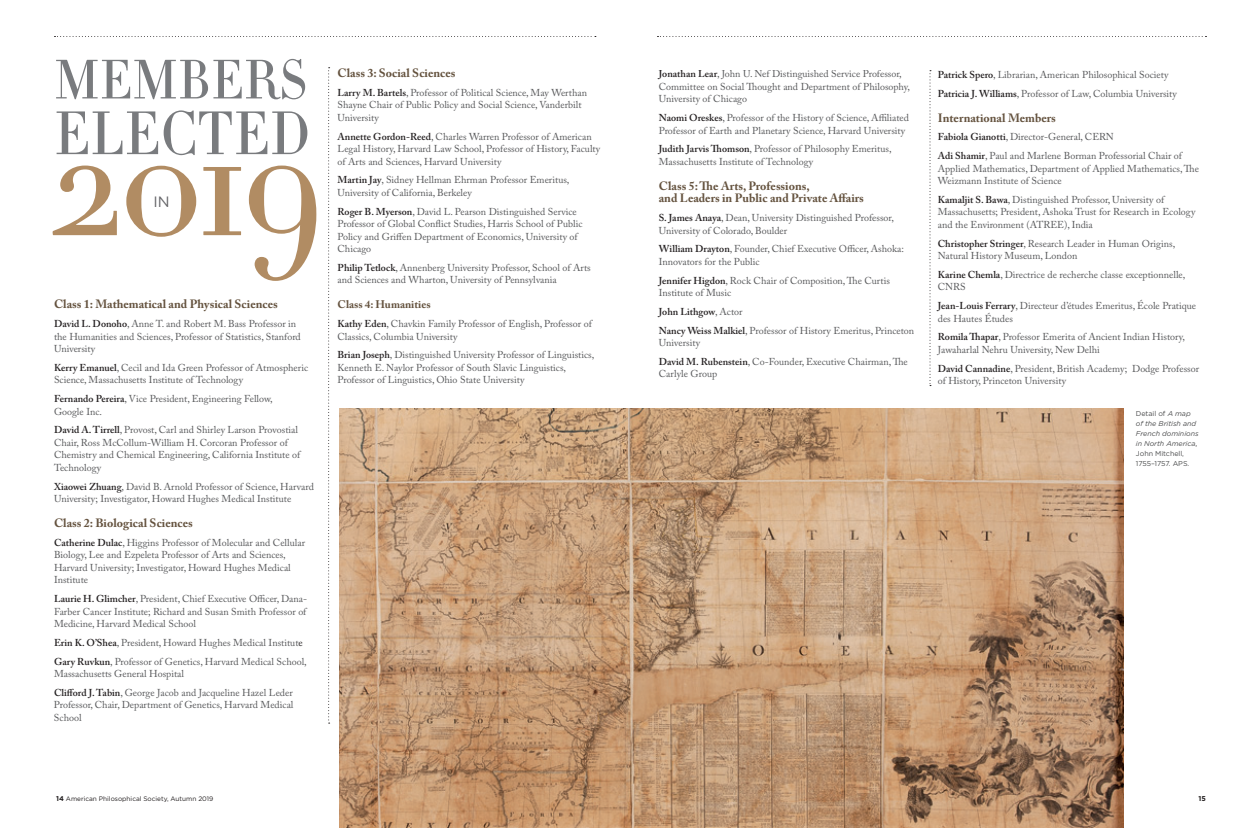
<style>
.page{position:relative;width:1260px;height:828px;background:#fff}
.page>*{position:absolute;margin:0;border:0;box-sizing:border-box;transform-origin:0 0}
.t1{font:160px "Didot HTF L06 Light";color:#b18c63}
.t2{font:60.2px "Didot HTF L06 Light";color:#797b7e}
.t3{font:54.5px "Didot HTF L06 Light";color:#797b7e}
.t4{font:15px "Gotham";color:#636366}
.t5{font:700 12px/12.5px "Adobe Caslon Pro";color:#64523e}
.t6{font:700 11px "Adobe Caslon Pro";color:#64523e}
.t7{font:10px/12.5px "Adobe Caslon Pro";color:#57585a}
.t8{font:italic 7px/10px "Gotham";letter-spacing:-.005em;color:#4b4c4d}
.t9{font:700 7px "Gotham";color:#231f20}
.t10{font:6.5px "Gotham";color:#231f20}
.s1{font-weight:600;color:#231f20}
.s2{color:#231f20}
.s3{font-weight:700;font-size:7px}
.s4{font-style:normal}
.s5{font-style:normal;color:#231f20}
</style>
<div class="page">
<svg style="left:657px;top:36px;width:549px;height:1px"></svg>
<svg style="left:54px;top:36px;width:542px;height:1px"></svg>
<svg style="left:328px;top:67px;width:2px;height:657px"></svg>
<svg style="left:930px;top:70px;width:1px;height:316px"></svg>
<img style="left:339px;top:409px;width:785px;height:419px">
<h3 class="t3" style="left:54px;top:46px;width:221px">MEMBERS</h3>
<h2 class="t2" style="left:54px;top:96px;width:249px">ELECTED</h2>
<h1 class="t1" style="left:48px;top:81px;width:278px">2019</h1>
<h3 class="t4" style="left:154px;top:193px;width:15px">In</h3>
<p class="t5" style="left:54px;top:298px;width:225px">Class 1: Mathematical and Physical Sciences</p>
<p class="t7" style="left:54px;top:318px;width:248px"><span class="s1">David L. Donoho</span>, Anne T. and Robert M. Bass Professor in the Humanities and Sciences, Professor of Statistics, Stanford<br>University</p>
<p class="t7" style="left:54px;top:361px;width:256px"><span class="s1">Kerry Emanuel</span>, Cecil and Ida Green Professor of Atmospheric<br>Science, Massachusetts Institute of Technology</p>
<p class="t7" style="left:54px;top:393px;width:220px"><span class="s1">Fernando Pereira</span>, Vice President, Engineering Fellow,<br>Google Inc.</p>
<p class="t7" style="left:54px;top:424px;width:248px"><span class="s1">David A. Tirrell</span>, Provost, Carl and Shirley Larson Provostial Chair, Ross McCollum-William H. Corcoran Professor of Chemistry and Chemical Engineering, California Institute of Technology</p>
<p class="t7" style="left:54px;top:480px;width:261px"><span class="s1">Xiaowei Zhuang</span>, David B. Arnold Professor of Science, Harvard<br>University; Investigator, Howard Hughes Medical Institute</p>
<p class="t5" style="left:54px;top:517px;width:140px">Class 2: Biological Sciences</p>
<p class="t7" style="left:54px;top:536px;width:253px"><span class="s1">Catherine Dulac</span>, Higgins Professor of Molecular and Cellular Biology, Lee and Ezpeleta Professor of Arts and Sciences, Harvard University; Investigator, Howard Hughes Medical Institute</p>
<p class="t7" style="left:54px;top:593px;width:255px;text-align:justify"><span class="s1">Laurie H. Glimcher</span>, President, Chief Executive Officer, Dana-Farber Cancer Institute; Richard and Susan Smith Professor of Medicine, Harvard Medical School</p>
<p class="t7" style="left:54px;top:633px;width:254px;line-height:18.8px"><span class="s1">Erin K. O’Shea</span>, President, Howard Hughes Medical Institut<span class="s2">e<br></span><span class="s1">Gary Ruvkun</span>, Professor of Genetics, Harvard Medical School,</p>
<p class="t7" style="left:54px;top:664px;width:240px;line-height:18.8px">Massachusetts General Hospital<br><span class="s1">Clifford J. Tabin</span>, George Jacob and Jacqueline Hazel Leder</p>
<p class="t7" style="left:54px;top:699px;width:241px">Professor, Chair, Department of Genetics, Harvard Medical<br>School</p>
<p class="t5" style="left:338px;top:67px;width:120px">Class 3: Social Sciences</p>
<p class="t7" style="left:338px;top:86px;width:251px"><span class="s1">Larry M. Bartels</span>, Professor of Political Science, May Werthan<br>Shayne Chair of Public Policy and Social Science, Vanderbilt<br>University</p>
<p class="t7" style="left:338px;top:130px;width:265px"><span class="s1">Annette Gordon-Reed</span>, Charles Warren Professor of American<br>Legal History, Harvard Law School, Professor of History, Faculty of Arts and Sciences, Harvard University</p>
<p class="t7" style="left:338px;top:174px;width:234px"><span class="s1">Martin Jay</span>, Sidney Hellman Ehrman Professor Emeritus,<br>University of California, Berkeley</p>
<p class="t7" style="left:338px;top:205px;width:246px"><span class="s1">Roger B. Myerson</span>, David L. Pearson Distinguished Service Professor of Global Conflict Studies, Harris School of Public Policy and Griffen Department of Economics, University of Chicago</p>
<p class="t7" style="left:338px;top:261px;width:255px"><span class="s1">Philip Tetlock</span>, Annenberg University Professor, School of Arts and Sciences and Wharton, University of Pennsylvania</p>
<p class="t6" style="left:338px;top:298px;width:95px">Class 4: Humanities</p>
<p class="t7" style="left:338px;top:318px;width:256px"><span class="s1">Kathy Eden</span>, Chavkin Family Professor of English, Professor of<br>Classics, Columbia University</p>
<p class="t7" style="left:338px;top:349px;width:258px"><span class="s1">Brian Joseph</span>, Distinguished University Professor of Linguistics,<br>Kenneth E. Naylor Professor of South Slavic Linguistics,<br>Professor of Linguistics, Ohio State University</p>
<p class="t10" style="left:56px;top:796px;width:159px"><span class="s3">14</span> American Philosophical Society, Autumn 2019</p>
<p class="t7" style="left:659px;top:68px;width:253px"><span class="s1">Jonathan Lear</span>, John U. Nef Distinguished Service Professor,<br>Committee on Social Thought and Department of Philosophy,<br>University of Chicago</p>
<p class="t7" style="left:659px;top:111px;width:252px"><span class="s1">Naomi Oreskes</span>, Professor of the History of Science, Affiliated<br>Professor of Earth and Planetary Science, Harvard University</p>
<p class="t7" style="left:659px;top:143px;width:234px"><span class="s1">Judith Jarvis Thomson</span>, Professor of Philosophy Emeritus,<br>Massachusetts Institute of Technology</p>
<p class="t5" style="left:659px;top:179px;width:207px">Class 5: The Arts, Professions,<br>and Leaders in Public and Private Affairs</p>
<p class="t7" style="left:659px;top:211px;width:237px"><span class="s1">S. James Anaya</span>, Dean, University Distinguished Professor,<br>University of Colorado, Boulder</p>
<p class="t7" style="left:659px;top:243px;width:247px"><span class="s1">William Drayton</span>, Founder, Chief Executive Officer, Ashoka:<br>Innovators for the Public</p>
<p class="t7" style="left:659px;top:274px;width:233px"><span class="s1">Jennifer Higdon</span>, Rock Chair of Composition, The Curtis<br>Institute of Music</p>
<p class="t7" style="left:659px;top:302px;width:257px;line-height:18.8px"><span class="s1">John Lithgow</span>, Actor<br><span class="s1">Nancy Weiss Malkiel</span>, Professor of History Emeritus, Princeton</p>
<p class="t7" style="left:659px;top:333px;width:251px;line-height:18.8px">University<br><span class="s1">David M. Rubenstein</span>, Co-Founder, Executive Chairman, The</p>
<p class="t7" style="left:659px;top:368px;width:60px">Carlyle Group</p>
<p class="t7" style="left:938px;top:65px;width:241px;line-height:18.8px"><span class="s1">Patrick Spero</span>, Librarian, American Philosophical Society<br><span class="s1">Patricia J. Williams</span>, Professor of Law, Columbia University</p>
<p class="t5" style="left:938px;top:111px;width:120px">International Members</p>
<p class="t7" style="left:938px;top:127px;width:246px;line-height:18.8px"><span class="s1">Fabiola Gianotti</span>, Director-General, CERN<br><span class="s1">Adi Shamir</span>, Paul and Marlene Borman Professorial Chair of</p>
<p class="t7" style="left:938px;top:162px;width:263px">Applied Mathematics, Department of Applied Mathematics, The<br>Weizmann Institute of Science</p>
<p class="t7" style="left:938px;top:193px;width:259px"><span class="s1">Kamaljit S. Bawa</span>, Distinguished Professor, University of<br>Massachusetts; President, Ashoka Trust for Research in Ecology and the Environment (ATREE), India</p>
<p class="t7" style="left:938px;top:237px;width:239px"><span class="s1">Christopher Stringer</span>, Research Leader in Human Origins,<br>Natural History Museum, London</p>
<p class="t7" style="left:938px;top:268px;width:249px"><span class="s1">Karine Chemla</span>, Directrice de recherche classe exceptionnelle,<br>CNRS</p>
<p class="t7" style="left:938px;top:299px;width:260px"><span class="s1">Jean-Louis Ferrary</span>, Directeur d’études Emeritus, École Pratique des Hautes Études</p>
<p class="t7" style="left:938px;top:331px;width:249px"><span class="s1">Romila Thapar</span>, Professor Emerita of Ancient Indian History,<br>Jawaharlal Nehru University, New Delhi</p>
<p class="t7" style="left:938px;top:362px;width:263px"><span class="s1">David Cannadine</span>, President, British Academy; Dodge Professor of History, Princeton University</p>
<p class="t8" style="left:1136px;top:408px;width:64px"><span class="s4">Detail of</span> A map of the British and<br>French dominions in North America<span class="s5">,<br></span><span class="s4">John Mitchell,<br>1755–1757. APS.</span></p>
<p class="t9" style="left:1199px;top:795px;width:9px">15</p>
</div>
